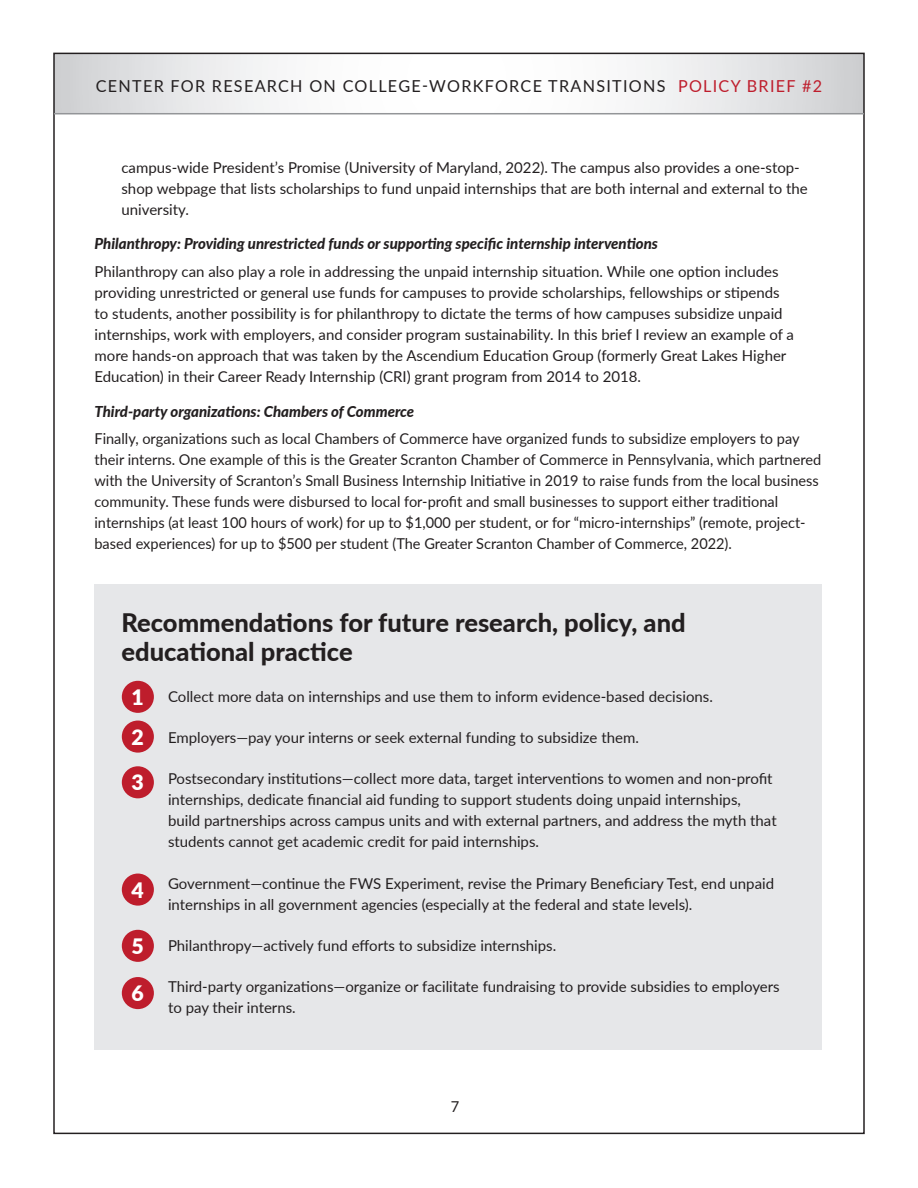
<style>
.page{position:relative;width:918px;height:1188px;background:#fff}
.page>*{position:absolute;margin:0;border:0;box-sizing:border-box;transform-origin:0 0}
.t1{font:800 25.5px/29.1px "Lato";color:#231f20}
.authors{font:900 21.3px "Lato";color:#fff}
.t2{font:16.5px "Lato";letter-spacing:.08em;color:#231f20}
.P-body{font:15px/21px "Lato";color:#231f20}
.t3{font:italic 800 15px "Lato";color:#231f20}
.s1{color:#be1d2c}
</style>
<div class="page">
<svg style="left:56px;top:56px;width:806px;height:57px"></svg>
<hr style="left:54px;top:113px;width:810px;height:1px;background:#939598">
<div style="left:94px;top:584px;width:728px;height:465px;background:#e6e7e9"></div>
<div style="left:122px;top:681px;width:32px;height:32px;background:#be1d2c;border-radius:50%"></div>
<div style="left:122px;top:721px;width:32px;height:32px;background:#be1d2c;border-radius:50%"></div>
<div style="left:122px;top:766px;width:32px;height:32px;background:#be1d2c;border-radius:50%"></div>
<div style="left:122px;top:874px;width:32px;height:32px;background:#be1d2c;border-radius:50%"></div>
<div style="left:122px;top:930px;width:32px;height:32px;background:#be1d2c;border-radius:50%"></div>
<div style="left:122px;top:977px;width:32px;height:32px;background:#be1d2c;border-radius:50%"></div>
<p class="t2" style="left:96px;top:74px;width:728px">CENTER FOR RESEARCH ON COLLEGE-WORKFORCE TRANSITIONS <span class="s1">POLICY BRIEF #2</span></p>
<p class="P-body" style="left:122px;top:156px;width:688px">campus-wide President’s Promise (University of Maryland, 2022). The campus also provides a one-stop&shy;shop webpage that lists scholarships to fund unpaid internships that are both internal and external to the university.</p>
<h4 class="t3" style="left:94px;top:233px;width:565px">Philanthropy: Providing unrestricted funds or supporting specific internship interventions</h4>
<p class="P-body" style="left:94px;top:261px;width:701px">Philanthropy can also play a role in addressing the unpaid internship situation. While one option includes providing unrestricted or general use funds for campuses to provide scholarships, fellowships or stipends to students, another possibility is for philanthropy to dictate the terms of how campuses subsidize unpaid internships, work with employers, and consider program sustainability. In this brief I review an example of a more hands-on approach that was taken by the Ascendium Education Group (formerly Great Lakes Higher Education) in their Career Ready Internship (CRI) grant program from 2014 to 2018.</p>
<h4 class="t3" style="left:94px;top:400px;width:321px">Third-party organizations: Chambers of Commerce</h4>
<p class="P-body" style="left:94px;top:428px;width:728px">Finally, organizations such as local Chambers of Commerce have organized funds to subsidize employers to pay their interns. One example of this is the Greater Scranton Chamber of Commerce in Pennsylvania, which partnered with the University of Scranton’s Small Business Internship Initiative in 2019 to raise funds from the local business community. These funds were disbursed to local for-profit and small businesses to support either traditional internships (at least 100 hours of work) for up to $1,000 per student, or for “micro-internships” (remote, project&shy;based experiences) for up to $500 per student (The Greater Scranton Chamber of Commerce, 2022).</p>
<h4 class="t1" style="left:122px;top:607px;width:566px">Recommendations for future research, policy, and educational practice</h4>
<p class="authors" style="left:132px;top:681px;width:14px">1</p>
<p class="P-body" style="left:168px;top:685px;width:546px">Collect more data on internships and use them to inform evidence-based decisions.</p>
<p class="authors" style="left:132px;top:721px;width:14px">2</p>
<p class="P-body" style="left:168px;top:727px;width:472px">Employers—pay your interns or seek external funding to subsidize them.</p>
<p class="authors" style="left:132px;top:766px;width:14px">3</p>
<p class="P-body" style="left:168px;top:768px;width:610px">Postsecondary institutions—collect more data, target interventions to women and non-profit internships, dedicate financial aid funding to support students doing unpaid internships, build partnerships across campus units and with external partners, and address the myth that students cannot get academic credit for paid internships.</p>
<p class="authors" style="left:132px;top:874px;width:14px">4</p>
<p class="P-body" style="left:168px;top:872px;width:608px">Government—continue the FWS Experiment, revise the Primary Beneficiary Test, end unpaid internships in all government agencies (especially at the federal and state levels).</p>
<p class="authors" style="left:132px;top:930px;width:14px">5</p>
<p class="P-body" style="left:168px;top:934px;width:390px">Philanthropy—actively fund efforts to subsidize internships.</p>
<p class="authors" style="left:132px;top:977px;width:14px">6</p>
<p class="P-body" style="left:168px;top:976px;width:613px">Third-party organizations—organize or facilitate fundraising to provide subsidies to employers to pay their interns.</p>
<p class="P-body" style="left:451px;top:1095px;width:10px">7</p>
</div>
